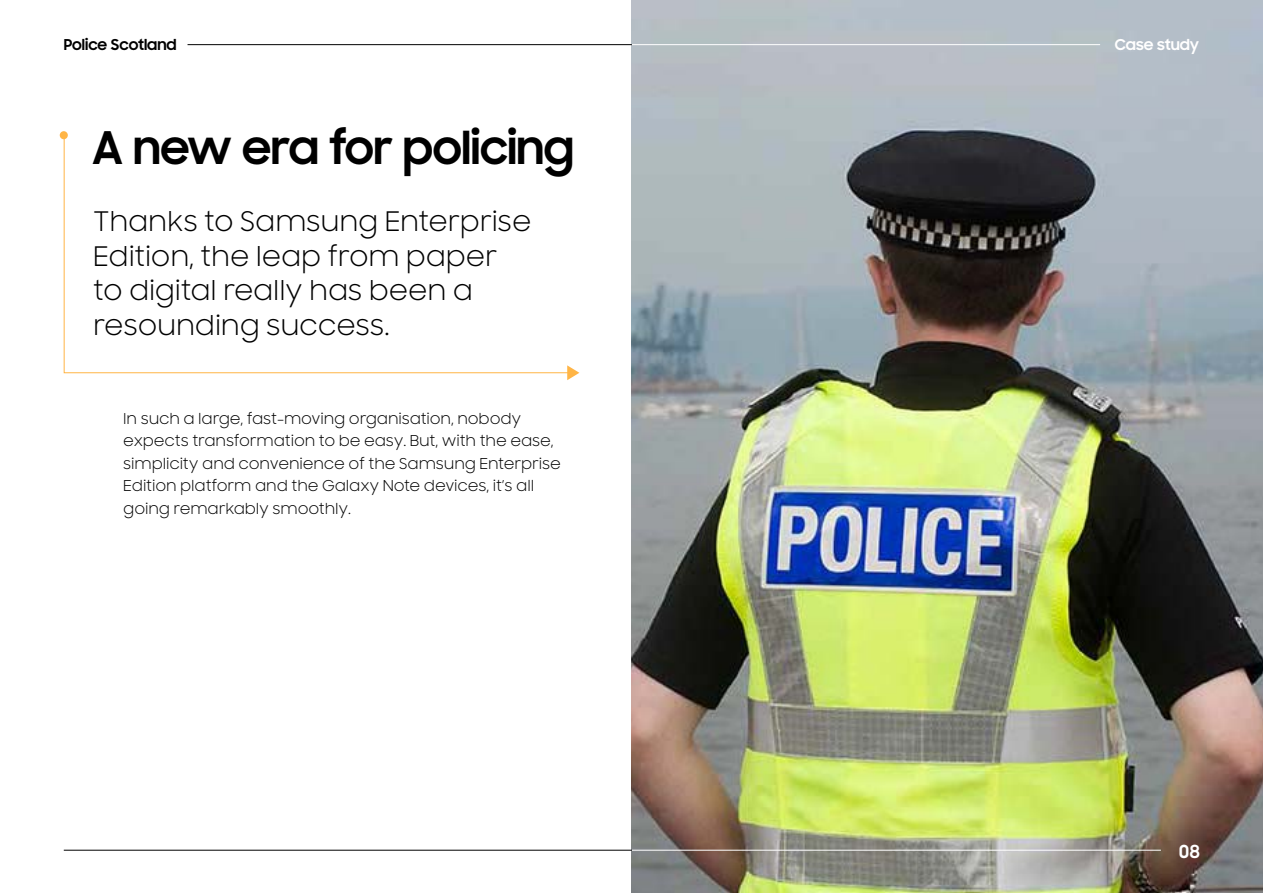
<style>
.page{position:relative;width:1263px;height:893px;background:#fff}
.page>*{position:absolute;margin:0;border:0;box-sizing:border-box;transform-origin:0 0}
.t1{font:700 45px "Samsung Sharp Sans";letter-spacing:-.01em;color:#000}
.t2{font:27px/34.5px "Samsung Sharp Sans";letter-spacing:-.01em;color:#000}
.t3{font:700 18px "Samsung Sharp Sans";color:#fff}
.t4{font:15px/22.5px "Samsung Sharp Sans";letter-spacing:-.01em;color:#000}
.t5{font:700 15px "Samsung Sharp Sans";color:#000}
.t6{font:700 15px "Samsung Sharp Sans";color:#fff}
</style>
<div class="page">
<img style="left:632px;top:0;width:631px;height:893px">
<hr style="left:64px;top:850px;width:568px;height:1px;background:#000">
<hr style="left:188px;top:44px;width:444px;height:1px;background:#000">
<hr style="left:632px;top:44px;width:468px;height:1px;background:#fff">
<hr style="left:632px;top:850px;width:529px;height:1px;background:#fff">
<svg style="left:63px;top:137px;width:504px;height:236px"></svg>
<svg style="left:567px;top:365px;width:12px;height:15px"></svg>
<div style="left:60px;top:131px;width:8px;height:8px;background:#ffb546;border-radius:50%"></div>
<p class="t5" style="left:64px;top:33px;width:114px">Police Scotland</p>
<p class="t6" style="left:1115px;top:33px;width:86px">Case study</p>
<h1 class="t1" style="left:92px;top:115px;width:484px">A new era for policing</h1>
<h2 class="t2" style="left:93px;top:203px;width:440px">Thanks to Samsung Enterprise<br>Edition, the leap from paper to digital really has been a resounding success.</h2>
<p class="t4" style="left:123px;top:406px;width:439px">In such a large, fast-moving organisation, nobody expects transformation to be easy. But, with the ease, simplicity and convenience of the Samsung Enterprise Edition platform and the Galaxy Note devices, it’s all going remarkably smoothly.</p>
<p class="t3" style="left:1179px;top:838px;width:23px">08</p>
</div>
